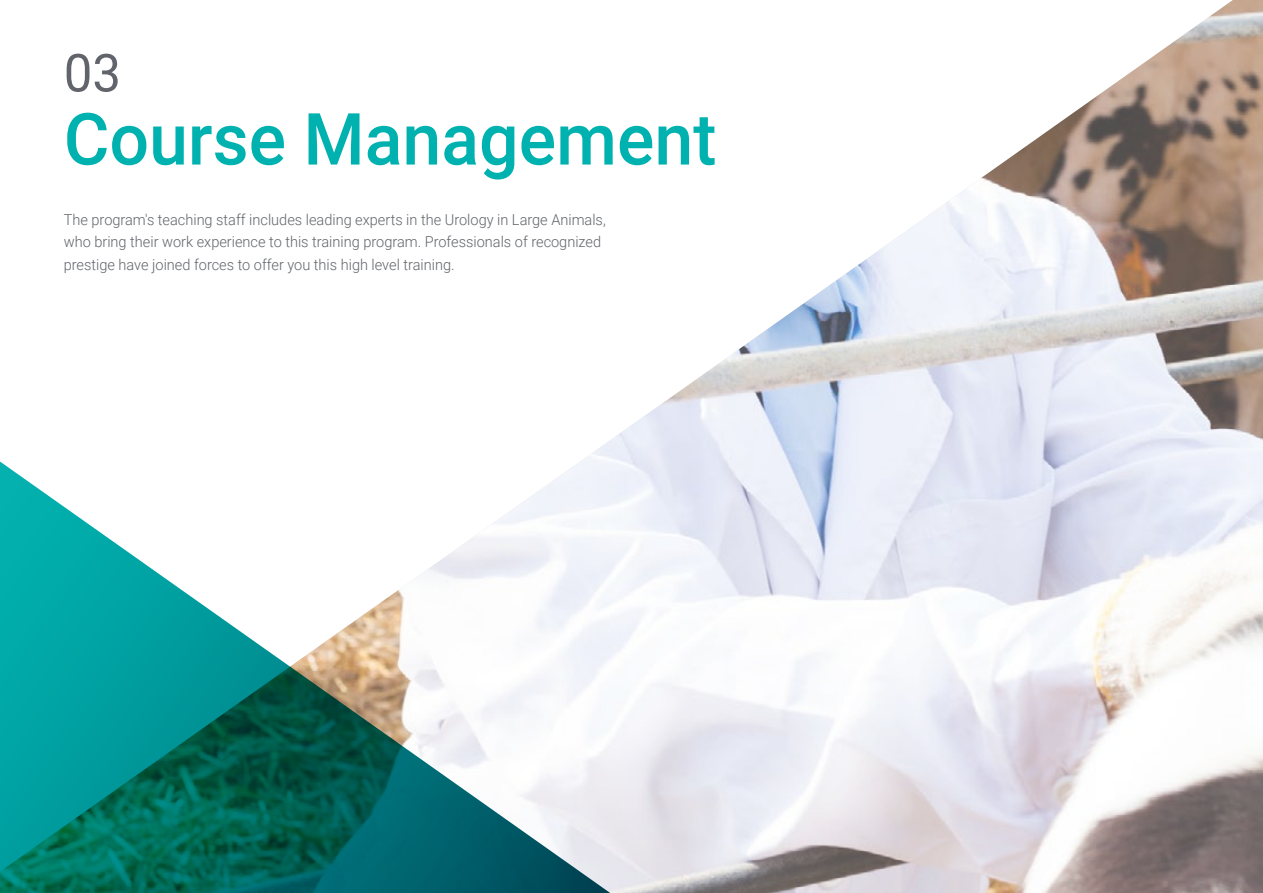
<style>
.page{position:relative;width:1263px;height:893px;background:#fff}
.page>*{position:absolute;margin:0;border:0;box-sizing:border-box;transform-origin:0 0}
.t1{font:500 72px "Roboto";color:#00b2af}
.t2{font:52.5px "Roboto";color:#61646a}
.t3{font:300 15px/22.5px "Roboto";color:#61646a}
</style>
<div class="page">
<img style="left:602px;top:0;width:661px;height:893px">
<svg style="left:0;top:446px;width:640px;height:447px"></svg>
<h2 class="t2" style="left:64px;top:36px;width:59px">03</h2>
<h1 class="t1" style="left:64px;top:89px;width:654px">Course Management</h1>
<p class="t3" style="left:64px;top:208px;width:543px">The program's teaching staff includes leading experts in the Urology in Large Animals, who bring their work experience to this training program. Professionals of recognized prestige have joined forces to offer you this high level training.</p>
</div>
